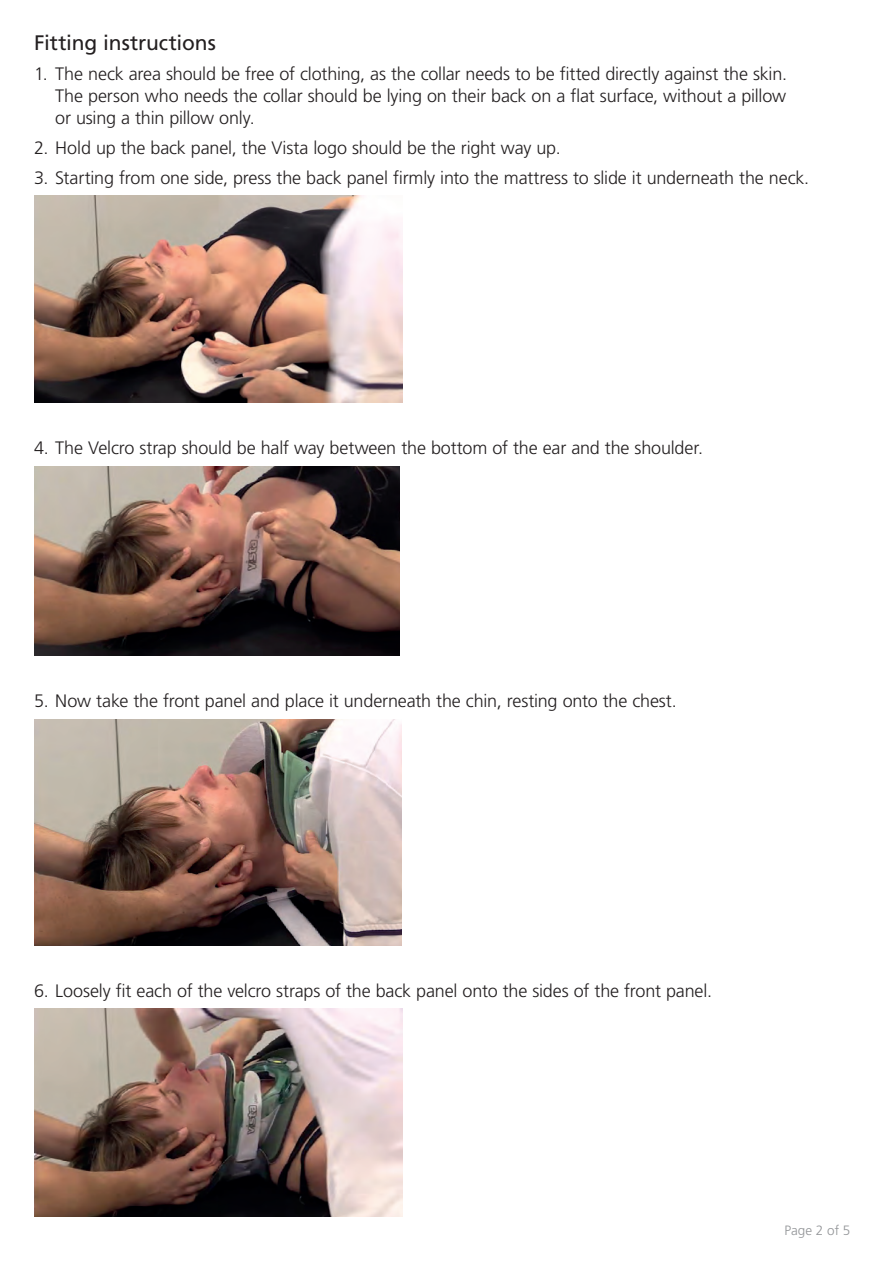
<style>
.page{position:relative;width:893px;height:1263px;background:#fff}
.page>*{position:absolute;margin:0;border:0;box-sizing:border-box;transform-origin:0 0}
.t1{font:21px "Frutiger";letter-spacing:-.005em;color:#231f20}
.t2{font:300 18px/21.6px "Frutiger";letter-spacing:-.01em;color:#231f20;text-align:justify}
.t3{font:300 13.5px "Frutiger";color:#939598}
</style>
<div class="page">
<img style="left:34px;top:196px;width:368px;height:206px">
<img style="left:34px;top:466px;width:366px;height:189px">
<img style="left:34px;top:719px;width:368px;height:226px">
<img style="left:34px;top:1009px;width:368px;height:207px">
<p class="t1" style="left:34px;top:31px;width:183px">Fitting instructions</p>
<p class="t2" style="left:55px;top:63px;width:733px;text-indent:-21px">1. The neck area should be free of clothing, as the collar needs to be fitted directly against the skin.<br>The person who needs the collar should be lying on their back on a flat surface, without a pillow or using a thin pillow only.</p>
<p class="t2" style="left:34px;top:137px;width:528px">2. Hold up the back panel, the Vista logo should be the right way up.</p>
<p class="t2" style="left:34px;top:167px;width:777px">3. Starting from one side, press the back panel firmly into the mattress to slide it underneath the neck.</p>
<p class="t2" style="left:34px;top:437px;width:670px">4. The Velcro strap should be half way between the bottom of the ear and the shoulder.</p>
<p class="t2" style="left:34px;top:690px;width:644px">5. Now take the front panel and place it underneath the chin, resting onto the chest.</p>
<p class="t2" style="left:34px;top:980px;width:680px">6. Loosely fit each of the velcro straps of the back panel onto the sides of the front panel.</p>
<p class="t3" style="left:784px;top:1223px;width:68px">Page 2 of 5</p>
</div>
